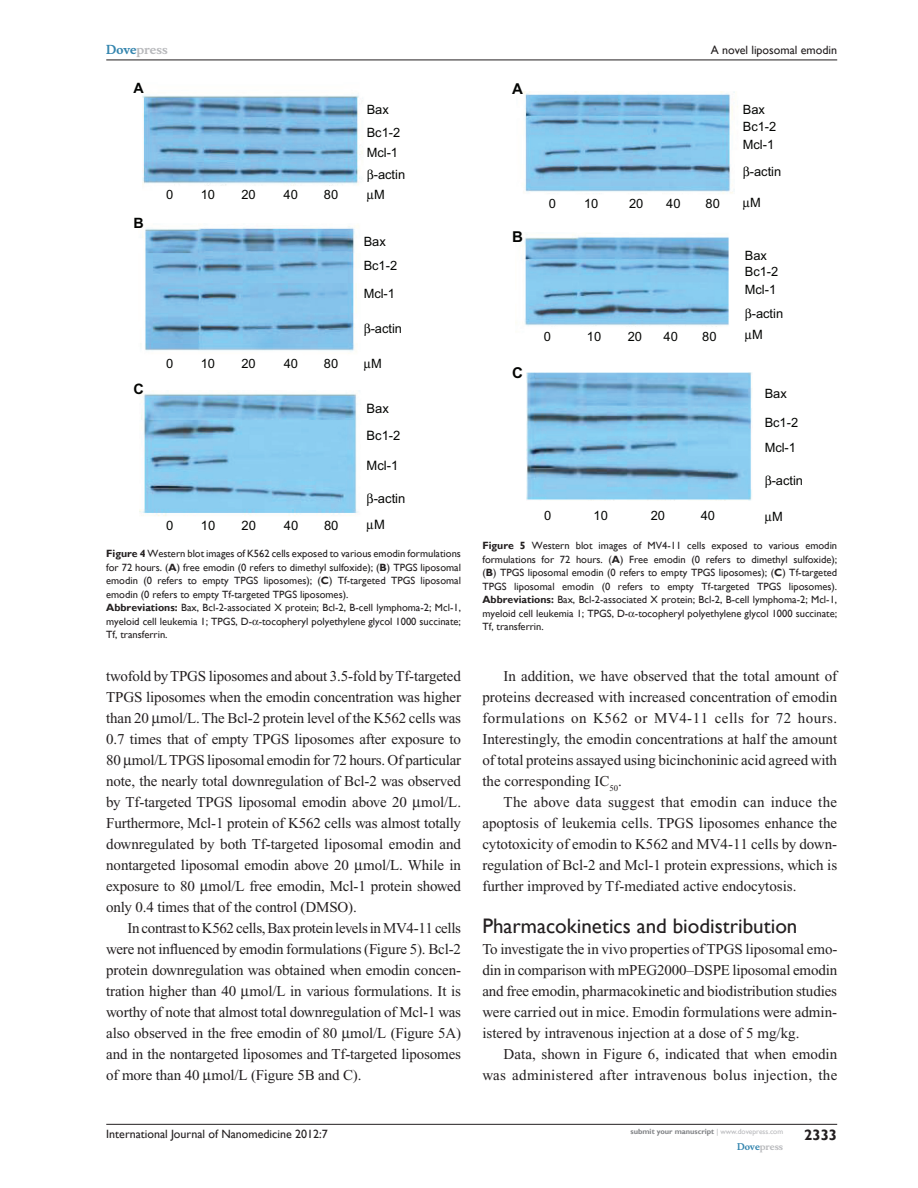
<style>
.page{position:relative;width:918px;height:1188px;background:#fff}
.page>*{position:absolute;margin:0;border:0;box-sizing:border-box;transform-origin:0 0}
.t1{font:21px "Gill Sans";color:#231f20}
.t2{font:15px/21px "Times New Roman";color:#231f20;text-align:justify}
.t3{font:15px/21px "Times New Roman";letter-spacing:.02em;color:#231f20;text-align:right}
.t4{font:700 15px "Gill Sans";color:#231f20}
.t5{font:700 15px "Arial";color:#040503}
.t6{font:700 14.4px "Arial";color:#040503}
.t7{font:700 14.25px "Arial";color:#040503}
.t8{font:12.9px/17.2px "Arial";color:#040503}
.t9{font:12px "Gill Sans";color:#231f20}
.t10{font:700 12px "Musee";color:#b8b9bc}
.t11{font:10.5px/13.5px "Gill Sans";color:#231f20}
.t12{font:700 9px "Musee";color:#b8b9bc}
.t13{font:700 7.5px "Gill Sans";color:#808285}
.s1{color:#3485ae}
.s2{font-weight:700}
.s3{font-weight:400;color:#b8b9bc}
</style>
<div class="page">
<img style="left:143px;top:94px;width:220px;height:92px">
<img style="left:142px;top:226px;width:215px;height:126px">
<img style="left:140px;top:391px;width:220px;height:125px">
<img style="left:523px;top:91px;width:215px;height:103px">
<img style="left:524px;top:234px;width:205px;height:93px">
<img style="left:527px;top:372px;width:225px;height:129px">
<hr style="left:106px;top:1124px;width:731px;height:1px;background:#231f20">
<hr style="left:106px;top:60px;width:731px;height:1px;background:#231f20">
<p class="t10" style="left:106px;top:43px;width:63px"><span class="s1">Dove</span>press</p>
<p class="t7" style="left:134px;top:80px;width:12px">A</p>
<p class="t7" style="left:134px;top:215px;width:12px">B</p>
<p class="t6" style="left:134px;top:381px;width:12px">C</p>
<p class="t8" style="left:367px;top:98px;width:35px;line-height:22.8px">Bax<br>Bc1-2</p>
<p class="t8" style="left:367px;top:141px;width:40px;line-height:22.4px;text-align:center">Mcl-1 -actin</p>
<p class="t8" style="left:166px;top:186px;width:9px">0</p>
<p class="t8" style="left:201px;top:186px;width:16px">10</p>
<p class="t8" style="left:241px;top:186px;width:16px">20</p>
<p class="t8" style="left:284px;top:186px;width:16px">40</p>
<p class="t8" style="left:324px;top:186px;width:16px">80</p>
<p class="t8" style="left:374px;top:186px;width:12px">M</p>
<p class="t8" style="left:364px;top:229px;width:35px;line-height:24.3px">Bax<br>Bc1-2</p>
<p class="t8" style="left:364px;top:285px;width:33px">Mcl-1</p>
<p class="t8" style="left:371px;top:320px;width:33px">-actin</p>
<p class="t8" style="left:166px;top:355px;width:9px">0</p>
<p class="t8" style="left:201px;top:355px;width:16px">10</p>
<p class="t8" style="left:241px;top:355px;width:16px">20</p>
<p class="t8" style="left:284px;top:355px;width:16px">40</p>
<p class="t8" style="left:324px;top:355px;width:16px">80</p>
<p class="t8" style="left:371px;top:355px;width:12px">M</p>
<p class="t8" style="left:367px;top:396px;width:35px;line-height:26.2px">Bax<br>Bc1-2</p>
<p class="t8" style="left:367px;top:457px;width:33px">Mcl-1</p>
<p class="t8" style="left:374px;top:490px;width:33px">-actin</p>
<p class="t8" style="left:166px;top:517px;width:9px">0</p>
<p class="t8" style="left:201px;top:517px;width:16px">10</p>
<p class="t8" style="left:242px;top:517px;width:16px">20</p>
<p class="t8" style="left:284px;top:517px;width:16px">40</p>
<p class="t8" style="left:324px;top:517px;width:16px">80</p>
<p class="t8" style="left:374px;top:516px;width:12px">M</p>
<p class="t11" style="left:106px;top:547px;width:356px"><span class="s2">Figure 4</span> Western blot images of K562 cells exposed to various emodin formulations for 72 hours. (<span class="s2">A</span>) free emodin (0 refers to dimethyl sulfoxide); (<span class="s2">B</span>) TPGS liposomal emodin (0 refers to empty TPGS liposomes); (<span class="s2">C</span>) Tf-targeted TPGS liposomal emodin (0 refers to empty Tf-targeted TPGS liposomes).<br><span class="s2">Abbreviations:</span> Bax, Bcl-2-associated X protein; Bcl-2, B-cell lymphoma-2; Mcl-1, myeloid cell leukemia 1; TPGS, D- -tocopheryl polyethylene glycol 1000 succinate; Tf, transferrin.</p>
<p class="t2" style="left:106px;top:665px;width:356px">twofold by TPGS liposomes and about 3.5-fold by Tf-targeted TPGS liposomes when the emodin concentration was higher than 20 mol/L. The Bcl-2 protein level of the K562 cells was 0.7 times that of empty TPGS liposomes after exposure to 80 mol/L TPGS liposomal emodin for 72 hours. Of particular note, the nearly total downregulation of Bcl-2 was observed by Tf-targeted TPGS liposomal emodin above 20 mol/L.<br>Furthermore, Mcl-1 protein of K562 cells was almost totally downregulated by both Tf-targeted liposomal emodin and nontargeted liposomal emodin above 20 mol/L. While in exposure to 80 mol/L free emodin, Mcl-1 protein showed only 0.4 times that of the control (DMSO).</p>
<p class="t2" style="left:106px;top:917px;width:356px;text-indent:21px">In contrast to K562 cells, Bax protein levels in MV4-11 cells were not influenced by emodin formulations (Figure 5). Bcl-2 protein downregulation was obtained when emodin concen&shy;tration higher than 40 mol/L in various formulations. It is worthy of note that almost total downregulation of Mcl-1 was also observed in the free emodin of 80 mol/L (Figure 5A) and in the nontargeted liposomes and Tf-targeted liposomes of more than 40 mol/L (Figure 5B and C).</p>
<p class="t9" style="left:106px;top:1127px;width:223px">International Journal of Nanomedicine 2012:7</p>
<p class="t5" style="left:512px;top:80px;width:12px">A</p>
<p class="t5" style="left:512px;top:228px;width:12px">B</p>
<p class="t5" style="left:512px;top:364px;width:12px">C</p>
<p class="t9" style="left:711px;top:43px;width:128px">A novel liposomal emodin</p>
<p class="t8" style="left:743px;top:101px;width:35px">Bax<br>Bc1-2<br>Mcl-1</p>
<p class="t8" style="left:750px;top:163px;width:33px">-actin</p>
<p class="t8" style="left:549px;top:195px;width:9px">0</p>
<p class="t8" style="left:584px;top:195px;width:16px">10</p>
<p class="t8" style="left:629px;top:195px;width:16px">20</p>
<p class="t8" style="left:666px;top:195px;width:16px">40</p>
<p class="t8" style="left:706px;top:195px;width:16px">80</p>
<p class="t8" style="left:750px;top:194px;width:12px">M</p>
<p class="t8" style="left:745px;top:247px;width:35px;line-height:16.8px">Bax<br>Bc1-2<br>Mcl-1</p>
<p class="t8" style="left:752px;top:305px;width:33px">-actin</p>
<p class="t8" style="left:544px;top:328px;width:9px">0</p>
<p class="t8" style="left:587px;top:328px;width:16px">10</p>
<p class="t8" style="left:628px;top:328px;width:16px">20</p>
<p class="t8" style="left:664px;top:328px;width:16px">40</p>
<p class="t8" style="left:702px;top:328px;width:16px">80</p>
<p class="t8" style="left:752px;top:326px;width:12px">M</p>
<p class="t8" style="left:765px;top:385px;width:24px">Bax</p>
<p class="t8" style="left:765px;top:410px;width:35px;line-height:25px">Bc1-2<br>Mcl-1</p>
<p class="t8" style="left:772px;top:472px;width:33px">-actin</p>
<p class="t8" style="left:544px;top:507px;width:9px">0</p>
<p class="t8" style="left:594px;top:507px;width:16px">10</p>
<p class="t8" style="left:651px;top:507px;width:16px">20</p>
<p class="t8" style="left:701px;top:507px;width:16px">40</p>
<p class="t8" style="left:772px;top:508px;width:12px">M</p>
<p class="t11" style="left:482px;top:539px;width:356px;text-align:justify"><span class="s2">Figure 5</span> Western blot images of MV4-11 cells exposed to various emodin formulations for 72 hours. (<span class="s2">A</span>) Free emodin (0 refers to dimethyl sulfoxide); (<span class="s2">B</span>) TPGS liposomal emodin (0 refers to empty TPGS liposomes); (<span class="s2">C</span>) Tf-targeted TPGS liposomal emodin (0 refers to empty Tf-targeted TPGS liposomes).<br><span class="s2">Abbreviations:</span> Bax, Bcl-2-associated X protein; Bcl-2, B-cell lymphoma-2; Mcl-1, myeloid cell leukemia 1; TPGS, D- -tocopheryl polyethylene glycol 1000 succinate; Tf, transferrin.</p>
<p class="t2" style="left:482px;top:665px;width:356px;text-indent:21px">In addition, we have observed that the total amount of proteins decreased with increased concentration of emodin formulations on K562 or MV4-11 cells for 72 hours.<br>Interestingly, the emodin concentrations at half the amount of total proteins assayed using bicinchoninic acid agreed with the corresponding IC<sub>50</sub>.</p>
<p class="t2" style="left:482px;top:791px;width:356px;text-indent:21px">The above data suggest that emodin can induce the apoptosis of leukemia cells. TPGS liposomes enhance the cytotoxicity of emodin to K562 and MV4-11 cells by down&shy;regulation of Bcl-2 and Mcl-1 protein expressions, which is further improved by Tf-mediated active endocytosis.</p>
<h1 class="t1" style="left:482px;top:913px;width:317px">Pharmacokinetics and biodistribution</h1>
<p class="t2" style="left:482px;top:938px;width:357px">To investigate the in vivo properties of TPGS liposomal emo&shy;din in comparison with mPEG2000–DSPE liposomal emodin and free emodin, pharmacokinetic and biodistribution studies were carried out in mice. Emodin formulations were admin&shy;istered by intravenous injection at a dose of 5 mg/kg.</p>
<p class="t3" style="left:482px;top:1043px;width:357px">Data, shown in Figure 6, indicated that when emodin was administered after intravenous bolus injection, the</p>
<p class="t13" style="left:631px;top:1127px;width:154px">submit your manuscript <span class="s3">| www.dovepress.com</span></p>
<p class="t12" style="left:737px;top:1141px;width:48px"><span class="s1">Dove</span>press</p>
<p class="t4" style="left:804px;top:1126px;width:35px">2333</p>
</div>
